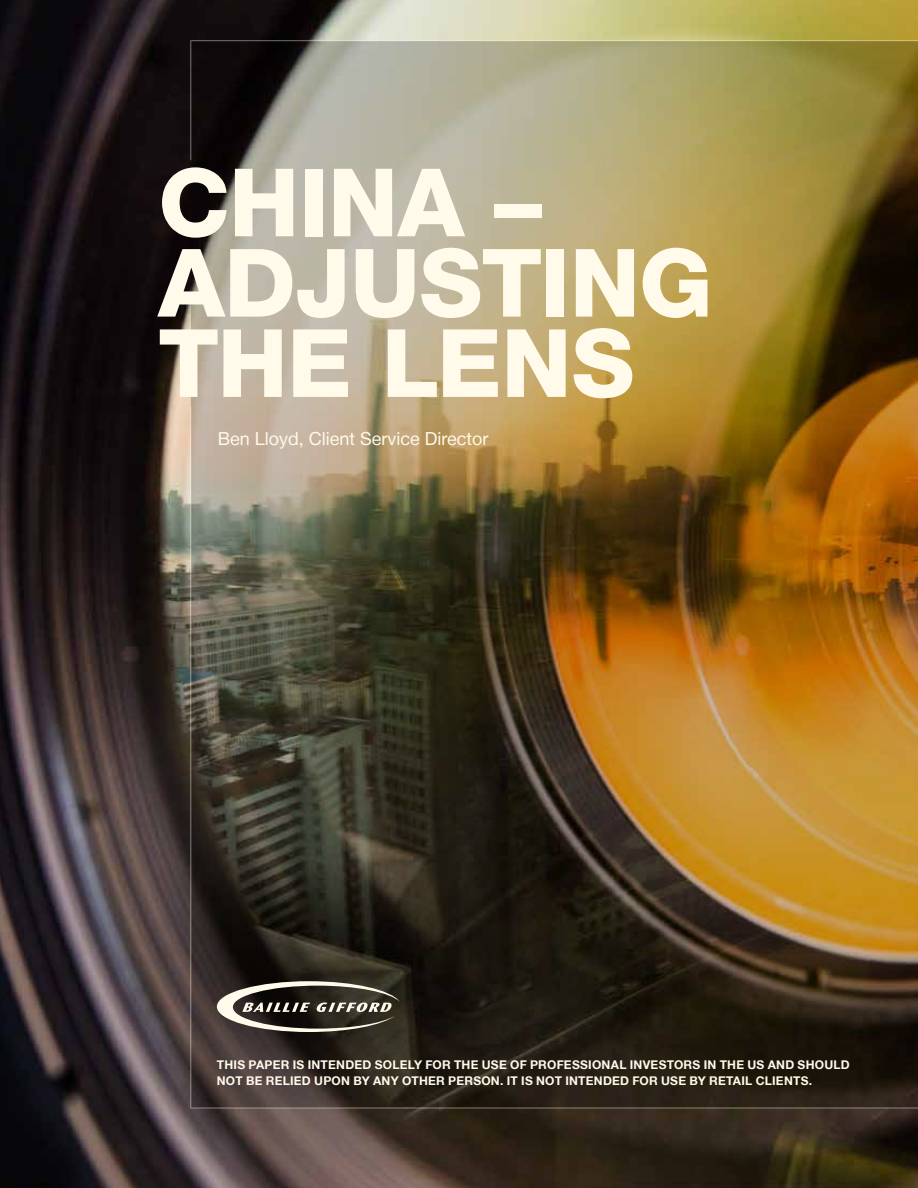
<style>
.page{position:relative;width:918px;height:1188px;background:#fff}
.page>*{position:absolute;margin:0;border:0;box-sizing:border-box;transform-origin:0 0}
.t1{font:800 94.5px/80.4px "Helvetica Neue LT";letter-spacing:-.005em;color:#fffaea}
.t2{font:18px "Helvetica Neue LT";color:#fffaea}
.t3{font:700 12px/16.5px "Helvetica Neue LT";letter-spacing:.02em;color:#fffaea}
</style>
<div class="page">
<img style="left:0;top:0;width:918px;height:1188px">
<img style="left:191px;top:41px;width:727px;height:1066px">
<hr style="left:191px;top:40px;width:727px;height:1px;background:#fffaea">
<hr style="left:190px;top:40px;width:1px;height:120px;background:#fffaea">
<hr style="left:190px;top:406px;width:1px;height:703px;background:#fffaea">
<hr style="left:191px;top:1107px;width:727px;height:2px;background:#fffaea">
<svg style="left:217px;top:981px;width:183px;height:51px;background:#5c574e"></svg>
<h1 class="t1" style="left:158px;top:162px;width:556px">CHINA –<br>ADJUSTING<br>THE LENS</h1>
<h2 class="t2" style="left:218px;top:428px;width:272px">Ben Lloyd, Client Service Director</h2>
<p class="t3" style="left:217px;top:1056px;width:634px">THIS PAPER IS INTENDED SOLELY FOR THE USE OF PROFESSIONAL INVESTORS IN THE US AND SHOULD<br>NOT BE RELIED UPON BY ANY OTHER PERSON. IT IS NOT INTENDED FOR USE BY RETAIL CLIENTS.</p>
</div>
